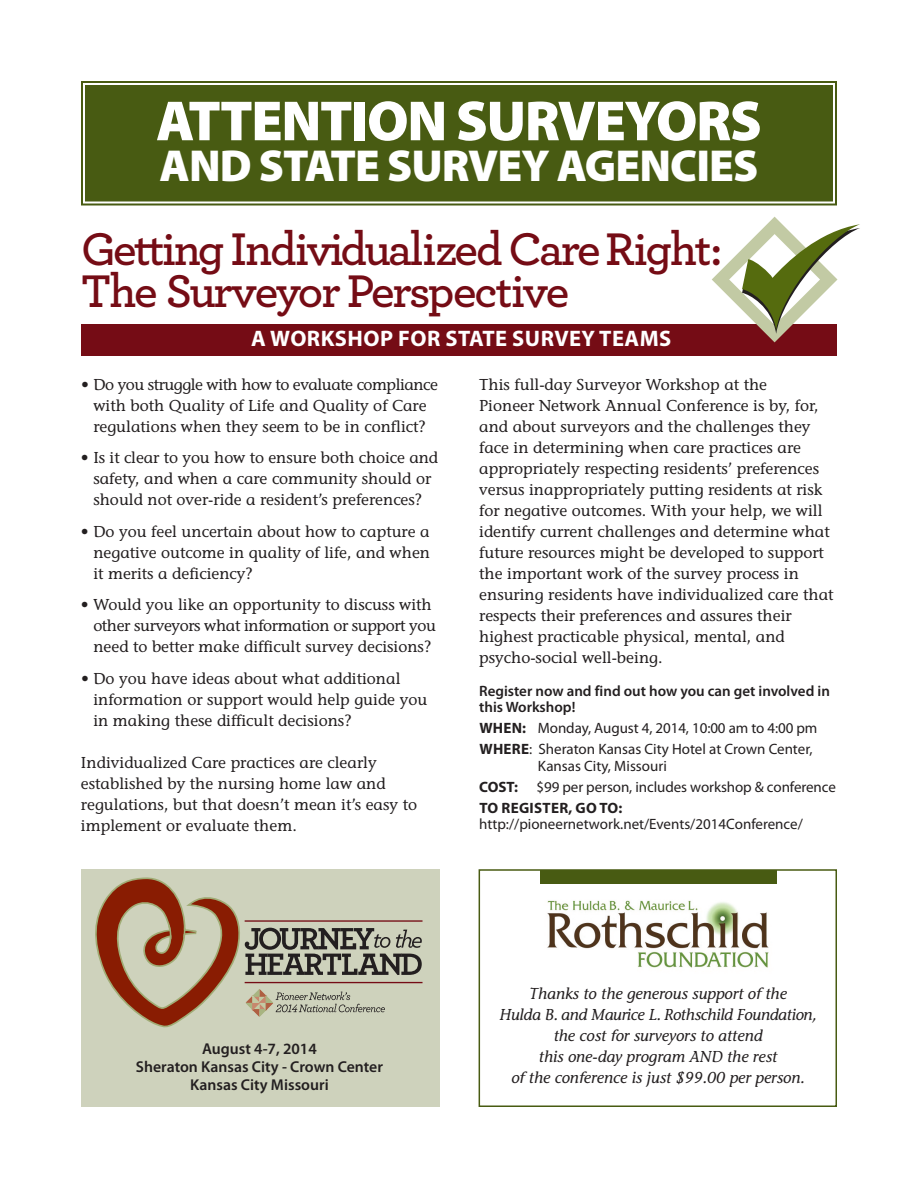
<style>
.page{position:relative;width:918px;height:1188px;background:#fff}
.page>*{position:absolute;margin:0;border:0;box-sizing:border-box;transform-origin:0 0}
.t1{font:900 57px "Myriad Pro";letter-spacing:-.025em;color:#fff}
.t2{font:600 48px/42px "Archer";letter-spacing:-.05em;color:#750c15}
.t3{font:900 45px "Myriad Pro";letter-spacing:-.02em;color:#fff}
.t4{font:700 22.5px "Myriad Pro";letter-spacing:.02em;color:#fff}
.t5{font:15.75px/21px "Stone Informal";color:#231f20}
.t6{font:italic 15.75px/21px "Stone Informal";color:#231f20;text-align:center}
.t7{font:600 15.75px/18px "Myriad Pro";color:#231f20;text-align:center}
.t8{font:15px/21px "Myriad Pro";letter-spacing:-.005em;color:#231f20}
.t9{font:600 15px/16.5px "Myriad Pro";color:#231f20}
.s1{font-weight:700}
</style>
<div class="page">
<img style="left:547px;top:900px;width:222px;height:68px">
<div style="left:479px;top:869px;width:358px;height:238px;border:2px solid #485b12"></div>
<div style="left:87px;top:87px;width:744px;height:113px;background:#485b12"></div>
<div style="left:81px;top:81px;width:756px;height:124px;border:2px solid #485b12"></div>
<div style="left:85px;top:85px;width:748px;height:117px;border:2px solid #485b12"></div>
<div style="left:81px;top:869px;width:358px;height:238px;background:#ced2bc"></div>
<svg style="left:95px;top:877px;width:327px;height:150px"></svg>
<hr style="left:245px;top:982px;width:178px;height:1px;background:#750c15">
<hr style="left:245px;top:920px;width:178px;height:2px;background:#750c15">
<div style="left:81px;top:325px;width:756px;height:31px;background:#750c15"></div>
<div style="left:540px;top:871px;width:236px;height:13px;background:#485b12"></div>
<svg style="left:712px;top:217px;width:148px;height:125px"></svg>
<h1 class="t1" style="left:156px;top:100px;width:607px">ATTENTION SURVEYORS</h1>
<h3 class="t3" style="left:160px;top:149px;width:600px">AND STATE SURVEY AGENCIES</h3>
<h2 class="t2" style="left:81px;top:233px;width:643px">Getting Individualized CareRight:<br>The Surveyor Perspective</h2>
<h3 class="t4" style="left:251px;top:330px;width:422px">A WORKSHOP FOR STATE SURVEY TEAMS</h3>
<p class="t5" style="left:81px;top:374px;width:358px;text-align:center">• Do you struggle with how to evaluate compliance with both Quality of Life and Quality of Care regulations when they seem to be in conflict?</p>
<p class="t5" style="left:81px;top:447px;width:359px;text-align:center">• Is it clear to you how to ensure both choice and safety, and when a care community should or should not over-ride a resident’s preferences?</p>
<p class="t5" style="left:93px;top:521px;width:338px;text-align:justify;text-indent:-12px">• Do you feel uncertain about how to capture a negative outcome in quality of life, and when it merits a deficiency?</p>
<p class="t5" style="left:93px;top:594px;width:344px;text-indent:-12px">• Would you like an opportunity to discuss with other surveyors what information or support you need to better make difficult survey decisions?</p>
<p class="t5" style="left:93px;top:668px;width:335px;text-indent:-12px">• Do you have ideas about what additional information or support would help guide you in making these difficult decisions?</p>
<p class="t5" style="left:81px;top:752px;width:338px">Individualized Care practices are clearly established by the nursing home law and regulations, but that doesn’t mean it’s easy to implement or evaluate them.</p>
<p class="t5" style="left:479px;top:374px;width:356px">This full-day Surveyor Workshop at the<br>Pioneer Network Annual Conference is by, for, and about surveyors and the challenges they face in determining when care practices are appropriately respecting residents’ preferences versus inappropriately putting residents at risk for negative outcomes. With your help, we will identify current challenges and determine what future resources might be developed to support the important work of the survey process in ensuring residents have individualized care that respects their preferences and assures their highest practicable physical, mental, and psycho-social well-being.</p>
<p class="t9" style="left:479px;top:683px;width:352px">Register now and find out how you can get involved in this Workshop!</p>
<p class="t8" style="left:479px;top:719px;width:340px"><span class="s1">WHEN:</span> Monday, August 4, 2014, 10:00 am to 4:00 pm<br><span class="s1">WHERE</span>: Sheraton Kansas City Hotel at Crown Center,</p>
<p class="t8" style="left:479px;top:756px;width:358px;text-indent:59px">Kansas City, Missouri<br><span class="s1">COST:</span> $99 per person, includes workshop &amp; conference<br><span class="s1">TO REGISTER, GO TO:</span></p>
<p class="t8" style="left:479px;top:815px;width:325px">http://pioneernetwork.net/Events/2014Conference/</p>
<p class="t7" style="left:136px;top:1041px;width:249px">August 4-7, 2014<br>Sheraton Kansas City - Crown Center<br>Kansas City Missouri</p>
<p class="t6" style="left:499px;top:984px;width:319px">Thanks to the generous support of the<br>Hulda B. and Maurice L. Rothschild Foundation, the cost for surveyors to attend<br>this one-day program AND the rest<br>of the conference is just $99.00 per person.</p>
</div>
